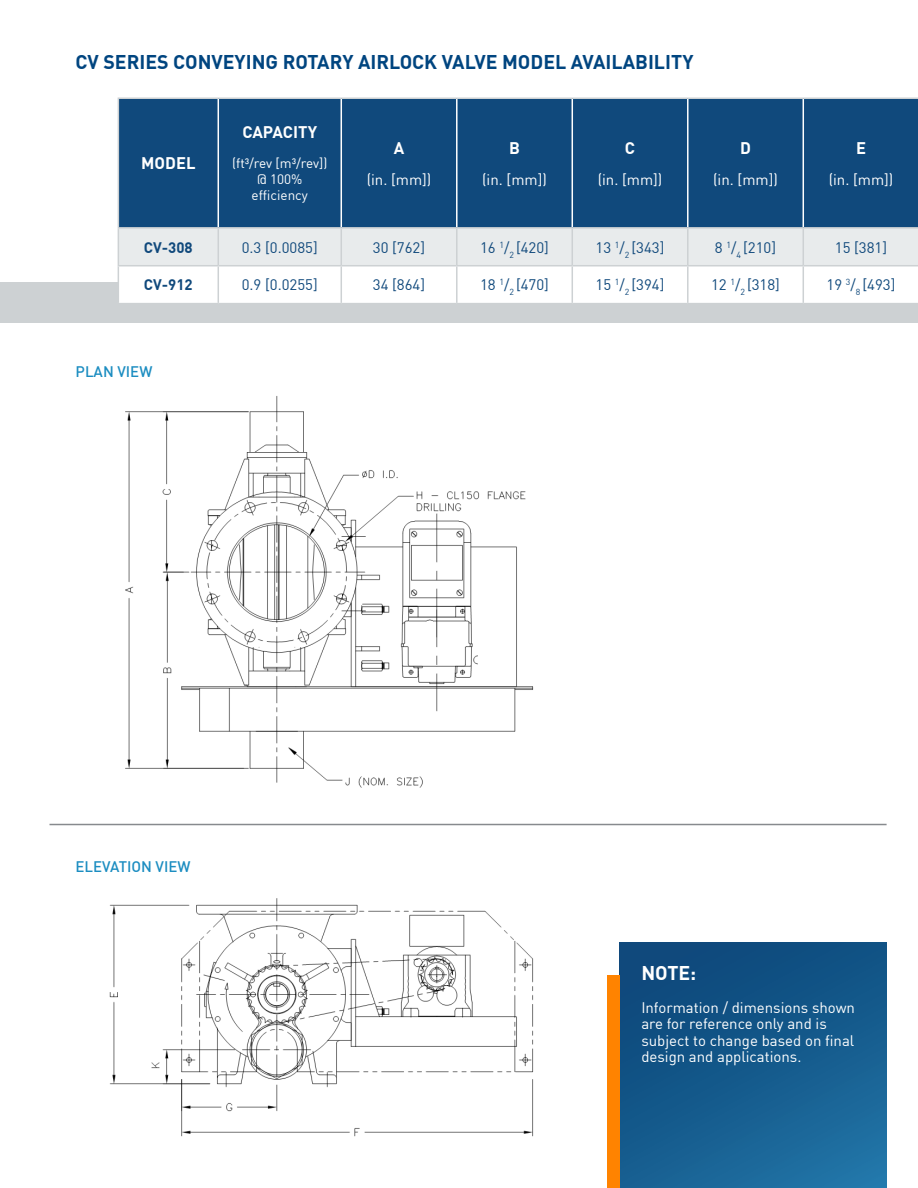
<style>
.page{position:relative;width:918px;height:1188px;background:#fff}
.page>*{position:absolute;margin:0;border:0;box-sizing:border-box;transform-origin:0 0}
.t1{font:700 19.5px "DIN Offc";color:#004580}
.t2{font:700 19.5px "DIN Offc";color:#fff}
.t3{font:700 16.5px "DIN Offc";color:#fff}
.t4{font:15px/16.5px "DIN Offc";color:#fff}
.t5{font:15px "DIN Offc";color:#10497c}
.t6{font:500 15px "DIN Offc";color:#1c8dc1}
.t7{font:700 15px "DIN Offc";color:#10497c}
.t8{font:13.5px/16.2px "DIN Offc";color:#fff;text-align:center}
</style>
<div class="page">
<div style="left:620px;top:943px;width:267px;height:245px;background:linear-gradient(to bottom,#0d497c,#1d6b9d)"></div>
<div style="left:0;top:282px;width:918px;height:41px;background:#cdd1d3"></div>
<img style="left:125px;top:396px;width:409px;height:392px">
<hr style="left:50px;top:824px;width:837px;height:1px;background:#878a8e">
<div style="left:119px;top:99px;width:798px;height:128px;background:#10497c"></div>
<hr style="left:218px;top:99px;width:1px;height:128px;background:#fff">
<hr style="left:341px;top:99px;width:1px;height:128px;background:#fff">
<hr style="left:456px;top:99px;width:2px;height:128px;background:#fff">
<hr style="left:572px;top:99px;width:1px;height:128px;background:#fff">
<hr style="left:687px;top:99px;width:2px;height:128px;background:#fff">
<hr style="left:803px;top:99px;width:1px;height:128px;background:#fff">
<hr style="left:118px;top:98px;width:100px;height:1px;background:#cdd1d3">
<hr style="left:118px;top:99px;width:1px;height:128px;background:#cdd1d3">
<hr style="left:218px;top:98px;width:123px;height:1px;background:#cdd1d3">
<hr style="left:341px;top:98px;width:116px;height:1px;background:#cdd1d3">
<hr style="left:457px;top:98px;width:115px;height:1px;background:#cdd1d3">
<hr style="left:572px;top:98px;width:116px;height:1px;background:#cdd1d3">
<hr style="left:688px;top:98px;width:115px;height:1px;background:#cdd1d3">
<hr style="left:803px;top:98px;width:115px;height:1px;background:#cdd1d3">
<svg style="left:118px;top:227px;width:800px;height:76px"></svg>
<hr style="left:917px;top:266px;width:1px;height:37px;background:#cdd1d3">
<img style="left:109px;top:898px;width:425px;height:239px">
<div style="left:608px;top:975px;width:12px;height:213px;background:#ff8300"></div>
<h1 class="t1" style="left:76px;top:49px;width:620px">CV SERIES CONVEYING ROTARY AIRLOCK VALVE MODEL AVAILABILITY</h1>
<p class="t3" style="left:141px;top:153px;width:56px">MODEL</p>
<p class="t3" style="left:242px;top:122px;width:76px">CAPACITY</p>
<p class="t8" style="left:232px;top:155px;width:97px">(ft³/rev [m³/rev]) @ 100% efficiency</p>
<p class="t3" style="left:394px;top:137px;width:12px">A</p>
<p class="t4" style="left:367px;top:171px;width:66px">(in. [mm])</p>
<p class="t3" style="left:509px;top:137px;width:12px">B</p>
<p class="t4" style="left:482px;top:171px;width:66px">(in. [mm])</p>
<p class="t3" style="left:625px;top:137px;width:12px">C</p>
<p class="t4" style="left:598px;top:171px;width:66px">(in. [mm])</p>
<p class="t3" style="left:740px;top:137px;width:12px">D</p>
<p class="t4" style="left:713px;top:171px;width:66px">(in. [mm])</p>
<p class="t3" style="left:856px;top:137px;width:11px">E</p>
<p class="t4" style="left:829px;top:171px;width:66px">(in. [mm])</p>
<p class="t7" style="left:144px;top:237px;width:50px">CV-308</p>
<p class="t5" style="left:242px;top:238px;width:78px">0.3 [0.0085]</p>
<p class="t5" style="left:373px;top:238px;width:54px">30 [762]</p>
<p class="t5" style="left:480px;top:238px;width:70px">16 <sup>1</sup>/<sub>2</sub> [420]</p>
<p class="t5" style="left:596px;top:238px;width:70px">13 <sup>1</sup>/<sub>2</sub> [343]</p>
<p class="t5" style="left:715px;top:238px;width:63px">8 <sup>1</sup>/<sub>4</sub> [210]</p>
<p class="t5" style="left:835px;top:238px;width:54px">15 [381]</p>
<p class="t7" style="left:144px;top:275px;width:50px">CV-912</p>
<p class="t5" style="left:242px;top:276px;width:78px">0.9 [0.0255]</p>
<p class="t5" style="left:373px;top:276px;width:54px">34 [864]</p>
<p class="t5" style="left:480px;top:276px;width:70px">18 <sup>1</sup>/<sub>2</sub> [470]</p>
<p class="t5" style="left:596px;top:276px;width:70px">15 <sup>1</sup>/<sub>2</sub> [394]</p>
<p class="t5" style="left:711px;top:276px;width:70px">12 <sup>1</sup>/<sub>2</sub> [318]</p>
<p class="t5" style="left:827px;top:276px;width:70px">19 <sup>3</sup>/<sub>8</sub> [493]</p>
<p class="t6" style="left:76px;top:362px;width:78px">PLAN VIEW</p>
<p class="t6" style="left:76px;top:857px;width:117px">ELEVATION VIEW</p>
<h1 class="t2" style="left:641px;top:960px;width:56px">NOTE:</h1>
<p class="t4" style="left:641px;top:999px;width:215px">Information / dimensions shown are for reference only and is subject to change based on final design and applications.</p>
</div>
